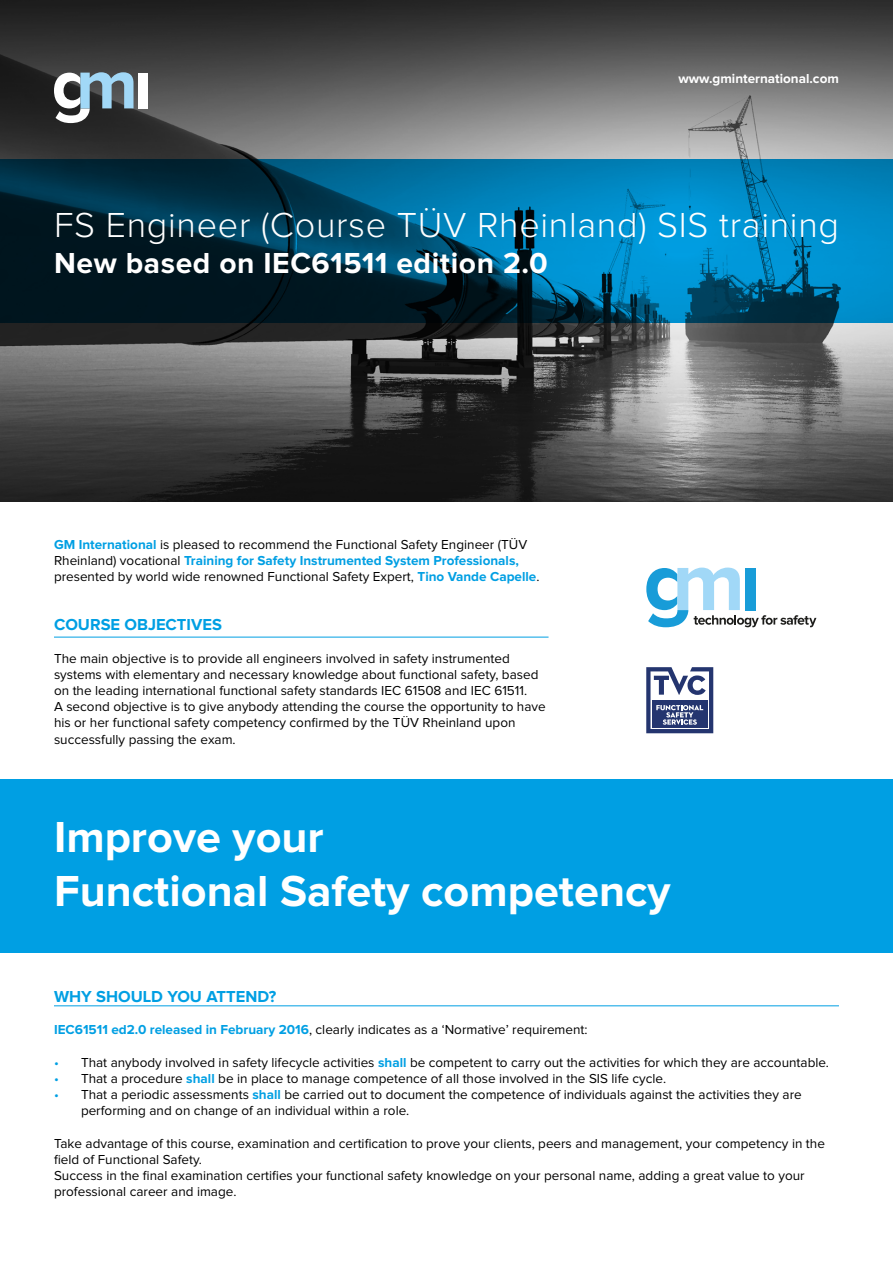
<style>
.page{position:relative;width:893px;height:1263px;background:#fff}
.page>*{position:absolute;margin:0;border:0;box-sizing:border-box;transform-origin:0 0}
.t1{font:700 45px/54px "Proxima Nova";color:#fff}
.t2{font:300 36px "Proxima Nova";letter-spacing:.02em;color:#fff}
.t3{font:700 30px "Proxima Nova";letter-spacing:.02em;color:#fff}
.t4{font:700 16.5px "Proxima Nova";color:#009fe3}
.t5{font:13.5px/16.2px "Proxima Nova";color:#000}
.t6{font:700 13.5px "Proxima Nova";color:#fff}
.s1{font-weight:700;color:#009fe3}
.s2{color:#009fe3}
</style>
<div class="page">
<img style="left:0;top:0;width:893px;height:502px">
<div style="left:138px;top:73px;width:10px;height:35px;background:#fff"></div>
<svg style="left:54px;top:72px;width:80px;height:51px"></svg>
<svg style="left:0;top:159px;width:893px;height:164px;background:#005174"></svg>
<div style="left:0;top:779px;width:893px;height:173px;background:#009fe3"></div>
<svg style="left:646px;top:667px;width:67px;height:66px"></svg>
<svg style="left:646px;top:568px;width:170px;height:59px"></svg>
<hr style="left:54px;top:1005px;width:785px;height:1px;background:#009fe3">
<hr style="left:54px;top:637px;width:495px;height:1px;background:#009fe3">
<p class="t6" style="left:678px;top:72px;width:162px">www.gminternational.com</p>
<h2 class="t2" style="left:54px;top:209px;width:786px">FS Engineer (Course TÜV Rheinland) SIS training</h2>
<h3 class="t3" style="left:54px;top:250px;width:495px">New based on IEC61511 edition 2.0</h3>
<p class="t5" style="left:54px;top:537px;width:487px"><span class="s1">GM International</span> is pleased to recommend the Functional Safety Engineer (TÜV<br>Rheinland) vocational <span class="s1">Training for Safety Instrumented System Professionals, </span>presented by world wide renowned Functional Safety Expert, <span class="s1">Tino Vande Capelle</span>.</p>
<p class="t4" style="left:54px;top:617px;width:169px">COURSE OBJECTIVES</p>
<p class="t5" style="left:54px;top:651px;width:493px">The main objective is to provide all engineers involved in safety instrumented systems with elementary and necessary knowledge about functional safety, based on the leading international functional safety standards IEC 61508 and IEC 61511.<br>A second objective is to give anybody attending the course the opportunity to have his or her functional safety competency confirmed by the TÜV Rheinland upon successfully passing the exam.</p>
<h1 class="t1" style="left:54px;top:812px;width:618px">Improve your<br>Functional Safety competency</h1>
<p class="t4" style="left:54px;top:989px;width:224px">WHY SHOULD YOU ATTEND?</p>
<p class="t5" style="left:54px;top:1022px;width:535px"><span class="s1">IEC61511 ed2.0 released in February 2016</span>, clearly indicates as a ‘Normative’ requirement:</p>
<p class="t5" style="left:54px;top:1054px;width:777px"><span class="s2">•</span> That anybody involved in safety lifecycle activities <span class="s1">shall</span> be competent to carry out the activities for which they are accountable.</p>
<p class="t5" style="left:54px;top:1071px;width:614px"><span class="s2">•</span> That a procedure <span class="s1">shall</span> be in place to manage competence of all those involved in the SIS life cycle.</p>
<p class="t5" style="left:81px;top:1087px;width:722px;text-indent:-27px"><span class="s2">•</span> That a periodic assessments <span class="s1">shall</span> be carried out to document the competence of individuals against the activities they are performing and on change of an individual within a role.</p>
<p class="t5" style="left:54px;top:1135px;width:772px">Take advantage of this course, examination and certification to prove your clients, peers and management, your competency in the field of Functional Safety.<br>Success in the final examination certifies your functional safety knowledge on your personal name, adding a great value to your professional career and image.</p>
</div>
